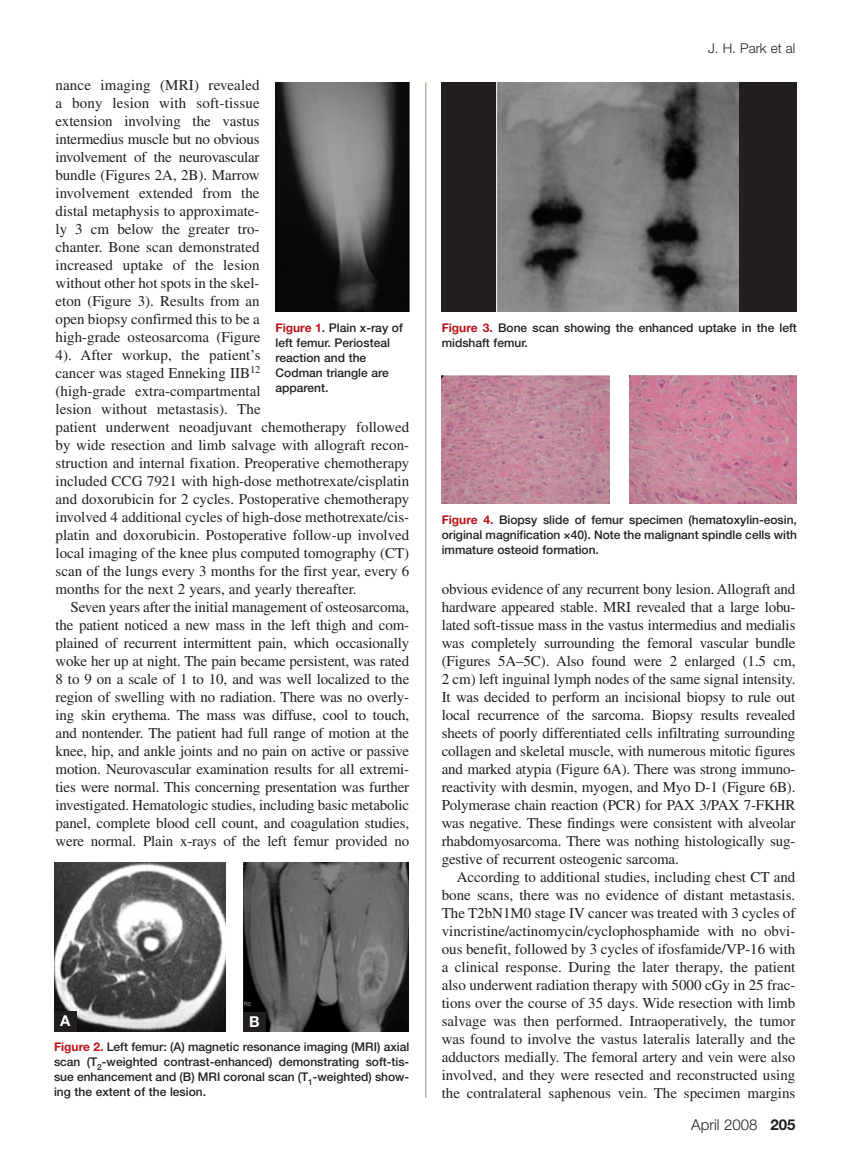
<style>
.page{position:relative;width:851px;height:1161px;background:#fff}
.page>*{position:absolute;margin:0;border:0;box-sizing:border-box;transform-origin:0 0}
.t1{font:15px/18px "Times";color:#231f20;text-align:justify}
.t2{font:300 15px "Helvetica Neue";color:#231f20}
.t3{font:700 15px "Helvetica Neue";color:#fff}
.t4{font:300 13.5px "Helvetica Neue";color:#231f20}
.t5{font:500 12px/15px "Helvetica Neue";color:#231f20}
.s1{font-weight:700;color:#ba1319}
.s2{font-weight:700}
</style>
<div class="page">
<hr style="left:425px;top:82px;width:1px;height:1016px;background:#ab8d60">
<img style="left:54px;top:862px;width:171px;height:170px">
<img style="left:441px;top:375px;width:168px;height:129px">
<img style="left:243px;top:862px;width:166px;height:170px">
<img style="left:275px;top:82px;width:134px;height:230px">
<div style="left:441px;top:82px;width:355px;height:230px;background:#231f20"></div>
<img style="left:496px;top:82px;width:242px;height:230px">
<div style="left:54px;top:1011px;width:23px;height:21px;background:#231f20"></div>
<div style="left:243px;top:1012px;width:23px;height:20px;background:#231f20"></div>
<img style="left:629px;top:375px;width:167px;height:129px">
<p class="t1" style="left:56px;top:76px;width:355px;text-align:left">nance imaging (MRI) revealed<br>a bony lesion with soft-tissue<br>extension involving the vastus<br>intermedius muscle but no obvious<br>involvement of the neurovascular<br>bundle (Figures 2A, 2B). Marrow<br>involvement extended from the<br>distal metaphysis to approximate-<br>ly 3 cm below the greater tro-<br>chanter. Bone scan demonstrated<br>increased uptake of the lesion<br>without other hot spots in the skel-<br>eton (Figure 3). Results from an<br>open biopsy confirmed this to be a<br>high-grade osteosarcoma (Figure<br>4). After workup, the patient’s<br>cancer was staged Enneking IIB<sup>12<br></sup>(high-grade extra-compartmental<br>lesion without metastasis). The<br>patient underwent neoadjuvant chemotherapy followed by wide resection and limb salvage with allograft recon&shy;struction and internal fixation. Preoperative chemotherapy included CCG 7921 with high-dose methotrexate/cisplatin and doxorubicin for 2 cycles. Postoperative chemotherapy involved 4 additional cycles of high-dose methotrexate/cis&shy;platin and doxorubicin. Postoperative follow-up involved local imaging of the knee plus computed tomography (CT) scan of the lungs every 3 months for the first year, every 6 months for the next 2 years, and yearly thereafter.</p>
<p class="t1" style="left:56px;top:598px;width:355px;text-indent:15px">Seven years after the initial management of osteosarcoma, the patient noticed a new mass in the left thigh and com&shy;plained of recurrent intermittent pain, which occasionally woke her up at night. The pain became persistent, was rated 8 to 9 on a scale of 1 to 10, and was well localized to the region of swelling with no radiation. There was no overly&shy;ing skin erythema. The mass was diffuse, cool to touch, and nontender. The patient had full range of motion at the knee, hip, and ankle joints and no pain on active or passive motion. Neurovascular examination results for all extremi&shy;ties were normal. This concerning presentation was further investigated. Hematologic studies, including basic metabolic panel, complete blood cell count, and coagulation studies, were normal. Plain x-rays of the left femur provided no</p>
<p class="t5" style="left:275px;top:320px;width:129px"><span class="s1">Figure 1</span>. Plain x-ray of left femur. Periosteal reaction and the<br>Codman triangle are apparent.</p>
<p class="t3" style="left:60px;top:1011px;width:12px">A</p>
<p class="t3" style="left:249px;top:1013px;width:12px">B</p>
<p class="t5" style="left:54px;top:1039px;width:357px;text-align:justify"><span class="s1">Figure 2.</span> Left femur: (A) magnetic resonance imaging (MRI) axial scan (T<sub>2</sub>-weighted contrast-enhanced) demonstrating soft-tis&shy;sue enhancement and (B) MRI coronal scan (T<sub>1</sub>-weighted) show&shy;ing the extent of the lesion.</p>
<p class="t4" style="left:708px;top:40px;width:89px">J. H. Park et al</p>
<p class="t5" style="left:441px;top:320px;width:357px"><span class="s1">Figure 3.</span> Bone scan showing the enhanced uptake in the left midshaft femur.</p>
<p class="t5" style="left:441px;top:512px;width:357px;text-align:justify"><span class="s1">Figure 4.</span> Biopsy slide of femur specimen (hematoxylin-eosin, original magnification ×40). Note the malignant spindle cells with immature osteoid formation.</p>
<p class="t1" style="left:441px;top:580px;width:355px">obvious evidence of any recurrent bony lesion. Allograft and hardware appeared stable. MRI revealed that a large lobu&shy;lated soft-tissue mass in the vastus intermedius and medialis was completely surrounding the femoral vascular bundle (Figures 5A–5C). Also found were 2 enlarged (1.5 cm, 2 cm) left inguinal lymph nodes of the same signal intensity.<br>It was decided to perform an incisional biopsy to rule out local recurrence of the sarcoma. Biopsy results revealed sheets of poorly differentiated cells infiltrating surrounding collagen and skeletal muscle, with numerous mitotic figures and marked atypia (Figure 6A). There was strong immuno&shy;reactivity with desmin, myogen, and Myo D-1 (Figure 6B).<br>Polymerase chain reaction (PCR) for PAX 3/PAX 7-FKHR was negative. These findings were consistent with alveolar rhabdomyosarcoma. There was nothing histologically sug&shy;gestive of recurrent osteogenic sarcoma.</p>
<p class="t1" style="left:441px;top:868px;width:355px;text-indent:15px">According to additional studies, including chest CT and bone scans, there was no evidence of distant metastasis.<br>The T2bN1M0 stage IV cancer was treated with 3 cycles of vincristine/actinomycin/cyclophosphamide with no obvi&shy;ous benefit, followed by 3 cycles of ifosfamide/VP-16 with a clinical response. During the later therapy, the patient also underwent radiation therapy with 5000 cGy in 25 frac&shy;tions over the course of 35 days. Wide resection with limb salvage was then performed. Intraoperatively, the tumor was found to involve the vastus lateralis laterally and the adductors medially. The femoral artery and vein were also involved, and they were resected and reconstructed using the contralateral saphenous vein. The specimen margins</p>
<p class="t2" style="left:691px;top:1116px;width:106px">April 2008 <span class="s2">205</span></p>
</div>
